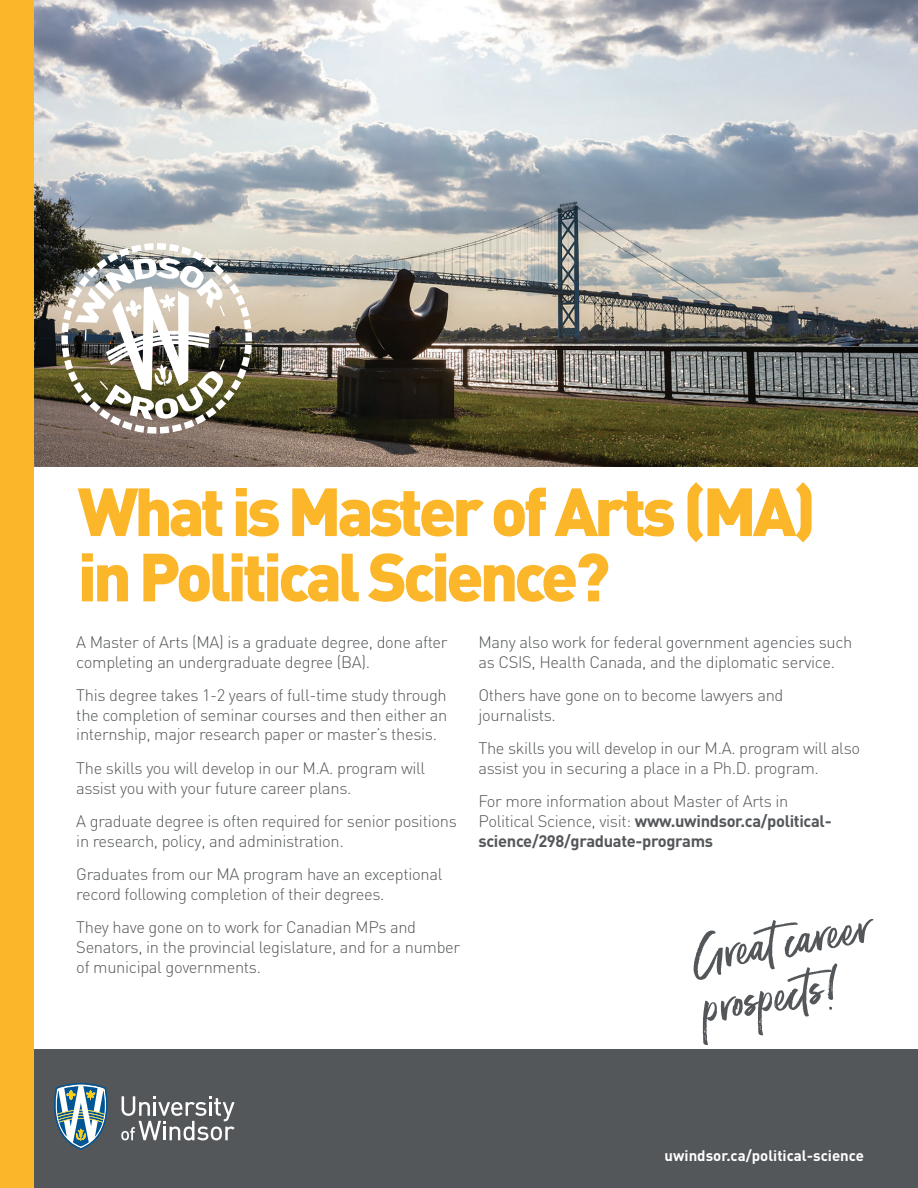
<style>
.page{position:relative;width:918px;height:1188px;background:#fff}
.page>*{position:absolute;margin:0;border:0;box-sizing:border-box;transform-origin:0 0}
.t1{font:900 66.9px/65.2px "DIN";letter-spacing:-.06em;color:#fcb62a}
.t2{font:51.45px/52.3px "Moonstone";color:#54575a}
.Research_Faculty_Tex{font:300 16.5px/19.8px "DIN";letter-spacing:-.02em;color:#54575a}
.t3{font:700 15px "DIN";color:#fff}
.s1{font-weight:700}
</style>
<div class="page">
<img style="left:34px;top:0;width:884px;height:467px">
<div style="left:0;top:1050px;width:918px;height:138px;background:#54575a"></div>
<svg style="left:54px;top:1083px;width:54px;height:66px"></svg>
<svg style="left:121px;top:1096px;width:114px;height:44px"></svg>
<img style="left:61px;top:243px;width:191px;height:191px">
<div style="left:0;top:0;width:34px;height:1188px;background:#fcb62a"></div>
<p class="t1" style="left:78px;top:476px;width:740px">What is Master of Arts (MA) in Political Science?</p>
<p class="Research_Faculty_Tex" style="left:76px;top:632px;width:373px">A Master of Arts (MA) is a graduate degree, done after completing an undergraduate degree (BA).</p>
<p class="Research_Faculty_Tex" style="left:76px;top:685px;width:372px;text-align:justify">This degree takes 1-2 years of full-time study through the completion of seminar courses and then either an internship, major research paper or master’s thesis.</p>
<p class="Research_Faculty_Tex" style="left:76px;top:758px;width:351px">The skills you will develop in our M.A. program will assist you with your future career plans.</p>
<p class="Research_Faculty_Tex" style="left:76px;top:811px;width:382px">A graduate degree is often required for senior positions in research, policy, and administration.</p>
<p class="Research_Faculty_Tex" style="left:76px;top:864px;width:368px">Graduates from our MA program have an exceptional record following completion of their degrees.</p>
<p class="Research_Faculty_Tex" style="left:76px;top:917px;width:386px">They have gone on to work for Canadian MPs and<br>Senators, in the provincial legislature, and for a number of municipal governments.</p>
<p class="Research_Faculty_Tex" style="left:478px;top:632px;width:376px">Many also work for federal government agencies such as CSIS, Health Canada, and the diplomatic service.</p>
<p class="Research_Faculty_Tex" style="left:478px;top:685px;width:307px">Others have gone on to become lawyers and journalists.</p>
<p class="Research_Faculty_Tex" style="left:478px;top:738px;width:383px">The skills you will develop in our M.A. program will also assist you in securing a place in a Ph.D. program.</p>
<p class="Research_Faculty_Tex" style="left:478px;top:791px;width:355px">For more information about Master of Arts in<br>Political Science, visit: <span class="s1">www.uwindsor.ca/political&shy;science/298/graduate-programs</span></p>
<p class="t2" style="left:690px;top:928px;width:180px;rotate:-10deg">Great career prospects!</p>
<p class="t3" style="left:665px;top:1146px;width:201px">uwindsor.ca/political-science</p>
</div>
